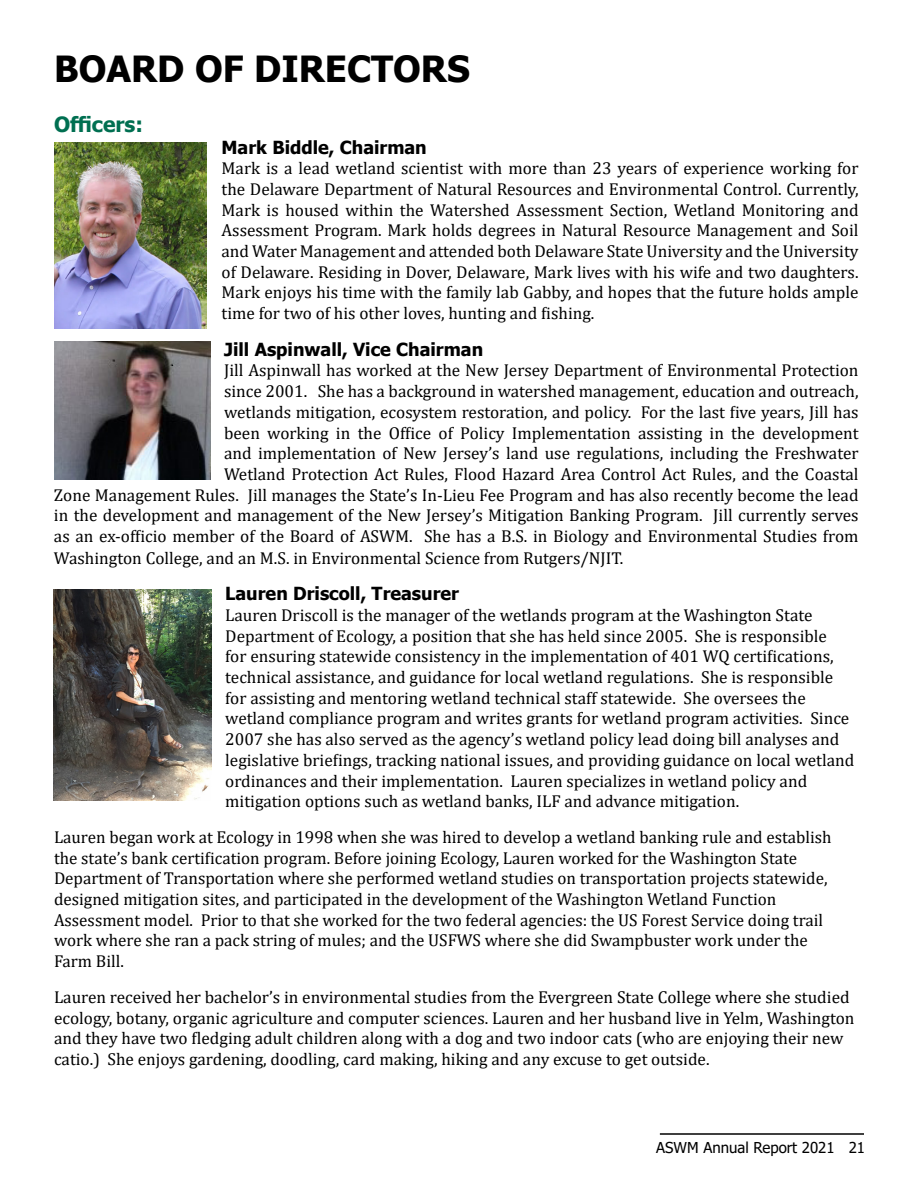
<style>
.page{position:relative;width:918px;height:1188px;background:#fff}
.page>*{position:absolute;margin:0;border:0;box-sizing:border-box;transform-origin:0 0}
.t1{font:700 36px "Tahoma";color:#000}
.t2{font:700 21px "Tahoma";color:#006f51}
.t3{font:700 18px "Tahoma";color:#000}
.t4{font:17.25px/20.7px "Cambria";color:#000}
.t5{font:15px "Tahoma";color:#000}
</style>
<div class="page">
<hr style="left:660px;top:1133px;width:204px;height:2px;background:#000">
<img style="left:54px;top:143px;width:152px;height:185px">
<img style="left:54px;top:590px;width:158px;height:210px">
<img style="left:54px;top:341px;width:157px;height:139px">
<h1 class="t1" style="left:54px;top:43px;width:417px">BOARD OF DIRECTORS</h1>
<p class="t2" style="left:54px;top:110px;width:91px">Officers:</p>
<p class="t3" style="left:222px;top:134px;width:207px">Mark Biddle, Chairman</p>
<p class="t4" style="left:222px;top:158px;width:639px;text-align:justify">Mark is a lead wetland scientist with more than 23 years of experience working for the Delaware Department of Natural Resources and Environmental Control. Currently, Mark is housed within the Watershed Assessment Section, Wetland Monitoring and Assessment Program. Mark holds degrees in Natural Resource Management and Soil and Water Management and attended both Delaware State University and the University of Delaware. Residing in Dover, Delaware, Mark lives with his wife and two daughters.<br>Mark enjoys his time with the family lab Gabby, and hopes that the future holds ample time for two of his other loves, hunting and fishing.</p>
<p class="t3" style="left:224px;top:337px;width:261px">Jill Aspinwall, Vice Chairman</p>
<p class="t4" style="left:224px;top:360px;width:636px">Jill Aspinwall has worked at the New Jersey Department of Environmental Protection</p>
<p class="t4" style="left:224px;top:381px;width:636px">since 2001. She has a background in watershed management, education and outreach,</p>
<p class="t4" style="left:224px;top:402px;width:636px">wetlands mitigation, ecosystem restoration, and policy. For the last five years, Jill has</p>
<p class="t4" style="left:224px;top:422px;width:636px">been working in the Office of Policy Implementation assisting in the development</p>
<p class="t4" style="left:224px;top:443px;width:636px">and implementation of New Jersey’s land use regulations, including the Freshwater</p>
<p class="t4" style="left:224px;top:464px;width:636px">Wetland Protection Act Rules, Flood Hazard Area Control Act Rules, and the Coastal</p>
<p class="t4" style="left:54px;top:484px;width:806px">Zone Management Rules. Jill manages the State’s In-Lieu Fee Program and has also recently become the lead</p>
<p class="t4" style="left:54px;top:505px;width:806px">in the development and management of the New Jersey’s Mitigation Banking Program. Jill currently serves</p>
<p class="t4" style="left:54px;top:526px;width:806px">as an ex-officio member of the Board of ASWM. She has a B.S. in Biology and Environmental Studies from</p>
<p class="t4" style="left:54px;top:547px;width:571px">Washington College, and an M.S. in Environmental Science from Rutgers/NJIT.</p>
<p class="t3" style="left:225px;top:581px;width:235px">Lauren Driscoll, Treasurer</p>
<p class="t4" style="left:225px;top:605px;width:631px">Lauren Driscoll is the manager of the wetlands program at the Washington State Department of Ecology, a position that she has held since 2005. She is responsible<br>for ensuring statewide consistency in the implementation of 401 WQ certifications, technical assistance, and guidance for local wetland regulations. She is responsible for assisting and mentoring wetland technical staff statewide. She oversees the wetland compliance program and writes grants for wetland program activities. Since 2007 she has also served as the agency’s wetland policy lead doing bill analyses and legislative briefings, tracking national issues, and providing guidance on local wetland ordinances and their implementation. Lauren specializes in wetland policy and mitigation options such as wetland banks, ILF and advance mitigation.</p>
<p class="t4" style="left:54px;top:827px;width:779px">Lauren began work at Ecology in 1998 when she was hired to develop a wetland banking rule and establish the state’s bank certification program. Before joining Ecology, Lauren worked for the Washington State Department of Transportation where she performed wetland studies on transportation projects statewide, designed mitigation sites, and participated in the development of the Washington Wetland Function Assessment model. Prior to that she worked for the two federal agencies: the US Forest Service doing trail work where she ran a pack string of mules; and the USFWS where she did Swampbuster work under the Farm Bill.</p>
<p class="t4" style="left:54px;top:987px;width:802px">Lauren received her bachelor’s in environmental studies from the Evergreen State College where she studied ecology, botany, organic agriculture and computer sciences. Lauren and her husband live in Yelm, Washington and they have two fledging adult children along with a dog and two indoor cats (who are enjoying their new catio.) She enjoys gardening, doodling, card making, hiking and any excuse to get outside.</p>
<p class="t5" style="left:656px;top:1138px;width:210px">ASWM Annual Report 2021 21</p>
</div>
